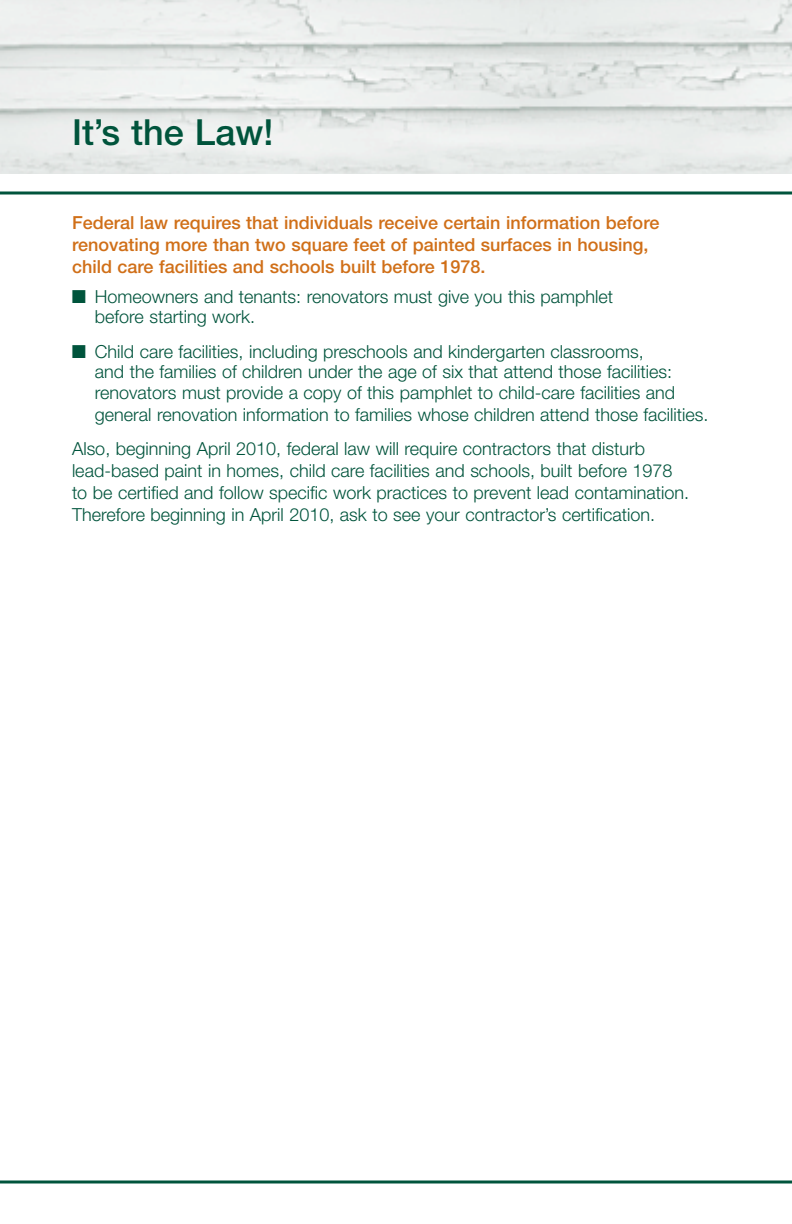
<style>
.page{position:relative;width:792px;height:1224px;background:#fff}
.page>*{position:absolute;margin:0;border:0;box-sizing:border-box;transform-origin:0 0}
.t1{font:500 36px "Helvetica Neue";color:#00543c}
.t2{font:300 18px/21px "Helvetica Neue";color:#00543c}
.t3{font:500 18px/22px "Helvetica Neue";color:#d06f18}
.s1{font-family:"Monotype Sorts";font-weight:400}
</style>
<div class="page">
<img style="left:0;top:0;width:792px;height:174px">
<hr style="left:0;top:191px;width:792px;height:3px;background:#00543c">
<svg style="left:0;top:1180px;width:792px;height:4px;background:#3f7e6c"></svg>
<h1 class="t1" style="left:72px;top:120px;width:203px">It’s the Law!</h1>
<p class="t3" style="left:72px;top:213px;width:589px">Federal law requires that individuals receive certain information before renovating more than two square feet of painted surfaces in housing, child care facilities and schools built before 1978.</p>
<p class="t2" style="left:95px;top:288px;width:520px;line-height:20px;text-indent:-23px"><span class="s1">■</span> Homeowners and tenants: renovators must give you this pamphlet before starting work.</p>
<p class="t2" style="left:95px;top:343px;width:615px;text-indent:-23px"><span class="s1">■</span> Child care facilities, including preschools and kindergarten classrooms,<br>and the families of children under the age of six that attend those facilities: renovators must provide a copy of this pamphlet to child-care facilities and general renovation information to families whose children attend those facilities.</p>
<p class="t2" style="left:72px;top:439px;width:619px;line-height:22px">Also, beginning April 2010, federal law will require contractors that disturb lead-based paint in homes, child care facilities and schools, built before 1978 to be certified and follow specific work practices to prevent lead contamination.<br>Therefore beginning in April 2010, ask to see your contractor’s certification.</p>
</div>
